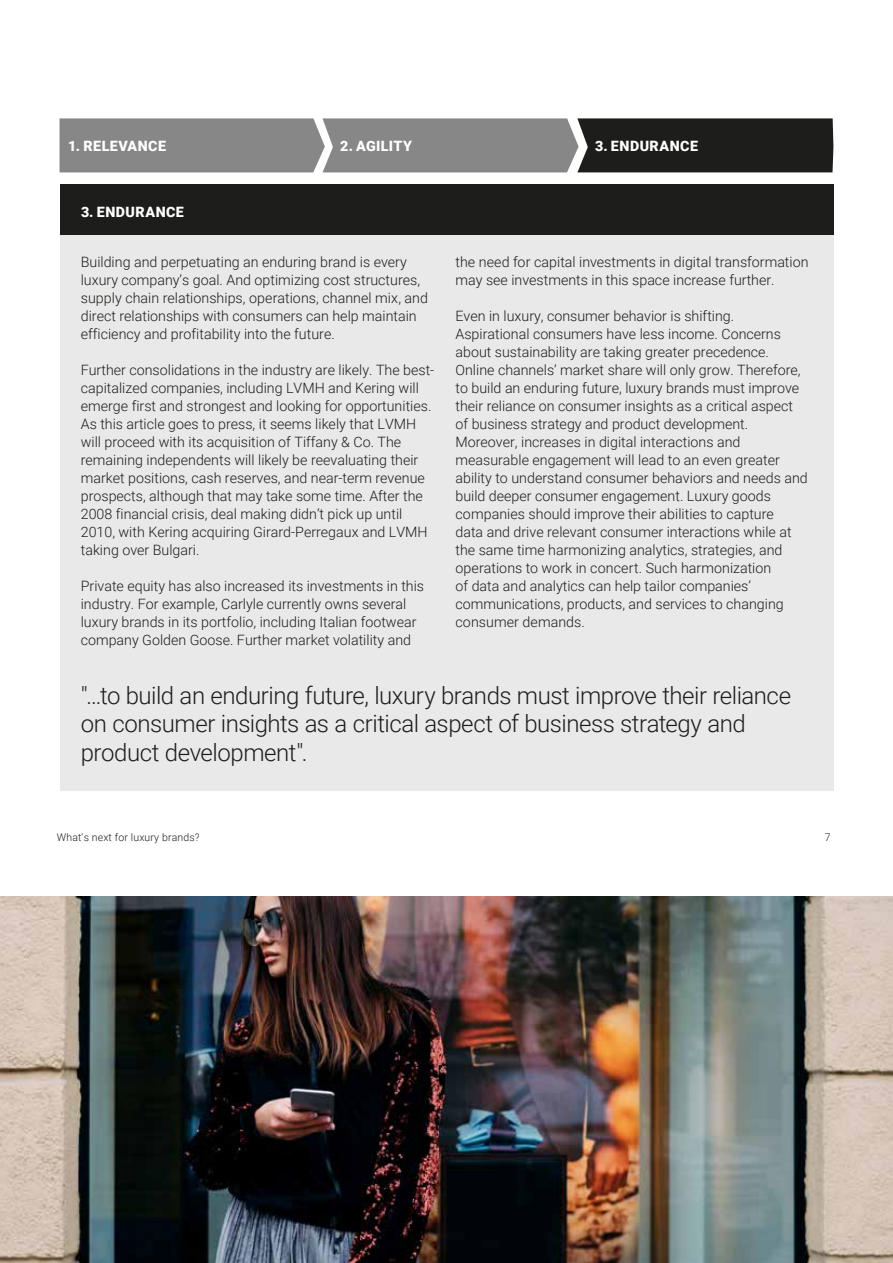
<style>
.page{position:relative;width:893px;height:1263px;background:#fff}
.page>*{position:absolute;margin:0;border:0;box-sizing:border-box;transform-origin:0 0}
.t1{font:300 24px/28.8px "Roboto";letter-spacing:-.02em;color:#1d1d1b}
.t2{font:300 14.25px/18px "Roboto";color:#1d1d1b}
.t3{font:900 14.25px "Roboto";letter-spacing:.035em;color:#fff}
.t4{font:300 10.5px "Roboto";letter-spacing:.015em;color:#1d1d1b}
</style>
<div class="page">
<div style="left:60px;top:185px;width:773px;height:54px;background:#1d1d1b"></div>
<div style="left:60px;top:235px;width:773px;height:442px;background:#e9e9e9"></div>
<svg style="left:60px;top:118px;width:773px;height:54px;background:#686868"></svg>
<img style="left:0;top:896px;width:893px;height:367px">
<div style="left:60px;top:663px;width:773px;height:128px;background:#e9e9e9"></div>
<p class="t3" style="left:68px;top:135px;width:99px">1. RELEVANCE</p>
<p class="t3" style="left:340px;top:135px;width:73px">2. AGILITY</p>
<p class="t3" style="left:595px;top:135px;width:104px">3. ENDURANCE</p>
<p class="t3" style="left:81px;top:202px;width:104px">3. ENDURANCE</p>
<p class="t2" style="left:81px;top:252px;width:349px">Building and perpetuating an enduring brand is every luxury company’s goal. And optimizing cost structures, supply chain relationships, operations, channel mix, and direct relationships with consumers can help maintain efficiency and profitability into the future.</p>
<p class="t2" style="left:81px;top:360px;width:355px">Further consolidations in the industry are likely. The best&shy;capitalized companies, including LVMH and Kering will emerge first and strongest and looking for opportunities.<br>As this article goes to press, it seems likely that LVMH will proceed with its acquisition of Tiffany &amp; Co. The remaining independents will likely be reevaluating their market positions, cash reserves, and near-term revenue prospects, although that may take some time. After the 2008 financial crisis, deal making didn’t pick up until 2010, with Kering acquiring Girard-Perregaux and LVMH taking over Bulgari.</p>
<p class="t2" style="left:81px;top:576px;width:345px">Private equity has also increased its investments in this industry. For example, Carlyle currently owns several luxury brands in its portfolio, including Italian footwear company Golden Goose. Further market volatility and</p>
<p class="t2" style="left:455px;top:252px;width:355px">the need for capital investments in digital transformation may see investments in this space increase further.</p>
<p class="t2" style="left:455px;top:306px;width:354px">Even in luxury, consumer behavior is shifting.<br>Aspirational consumers have less income. Concerns about sustainability are taking greater precedence.<br>Online channels’ market share will only grow. Therefore, to build an enduring future, luxury brands must improve their reliance on consumer insights as a critical aspect of business strategy and product development.<br>Moreover, increases in digital interactions and measurable engagement will lead to an even greater ability to understand consumer behaviors and needs and build deeper consumer engagement. Luxury goods companies should improve their abilities to capture<br>data and drive relevant consumer interactions while at the same time harmonizing analytics, strategies, and operations to work in concert. Such harmonization<br>of data and analytics can help tailor companies’ communications, products, and services to changing consumer demands.</p>
<h1 class="t1" style="left:81px;top:680px;width:712px">"…to build an enduring future, luxury brands must improve their reliance on consumer insights as a critical aspect of business strategy and product development".</h1>
<p class="t4" style="left:57px;top:830px;width:144px">What’s next for luxury brands?</p>
<p class="t4" style="left:825px;top:830px;width:7px">7</p>
</div>
